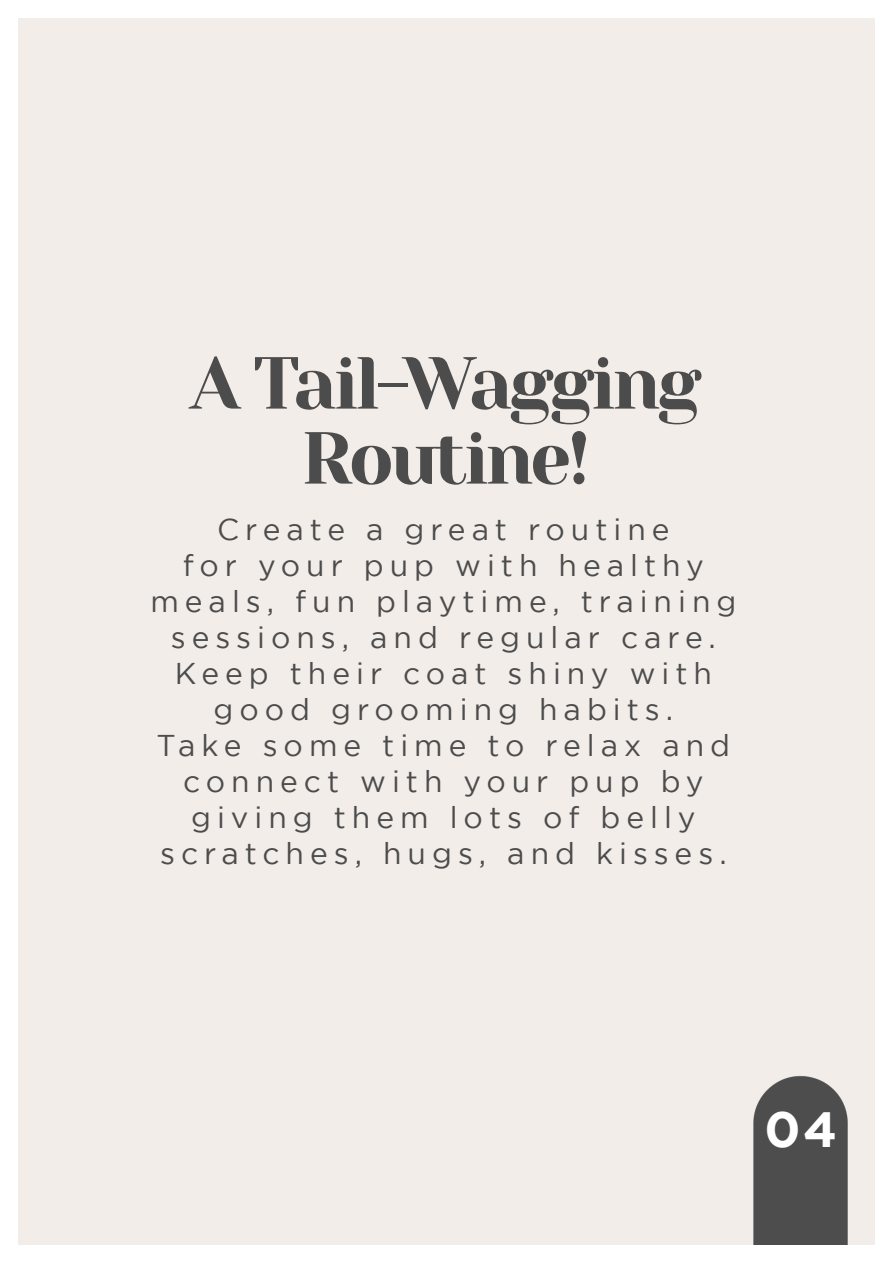
<style>
.page{position:relative;width:893px;height:1263px;background:#fff}
.page>*{position:absolute;margin:0;border:0;box-sizing:border-box;transform-origin:0 0}
.t1{font:73.5px "Yeseva One";letter-spacing:-.05em;color:#4d4c4c}
.t2{font:700 49.5px "Gotham";color:#fff}
.t3{font:30px/36px "Gotham";letter-spacing:.2em;color:#4d4c4c;text-align:center}
</style>
<div class="page">
<div style="left:18px;top:18px;width:857px;height:1227px;background:#f2ede9"></div>
<img style="left:753px;top:1076px;width:95px;height:169px">
<p class="t1" style="left:190px;top:329px;width:513px">A Tail-Wagging</p>
<p class="t1" style="left:301px;top:404px;width:291px">Routine!</p>
<p class="t3" style="left:150px;top:510px;width:588px">Create a great routine<br>for your pup with healthy meals, fun playtime, training sessions, and regular care.<br>Keep their coat shiny with good grooming habits.</p>
<p class="t3" style="left:157px;top:726px;width:575px">Take some time to relax and connect with your pup by giving them lots of belly scratches, hugs, and kisses.</p>
<p class="t2" style="left:765px;top:1101px;width:74px">04</p>
</div>
